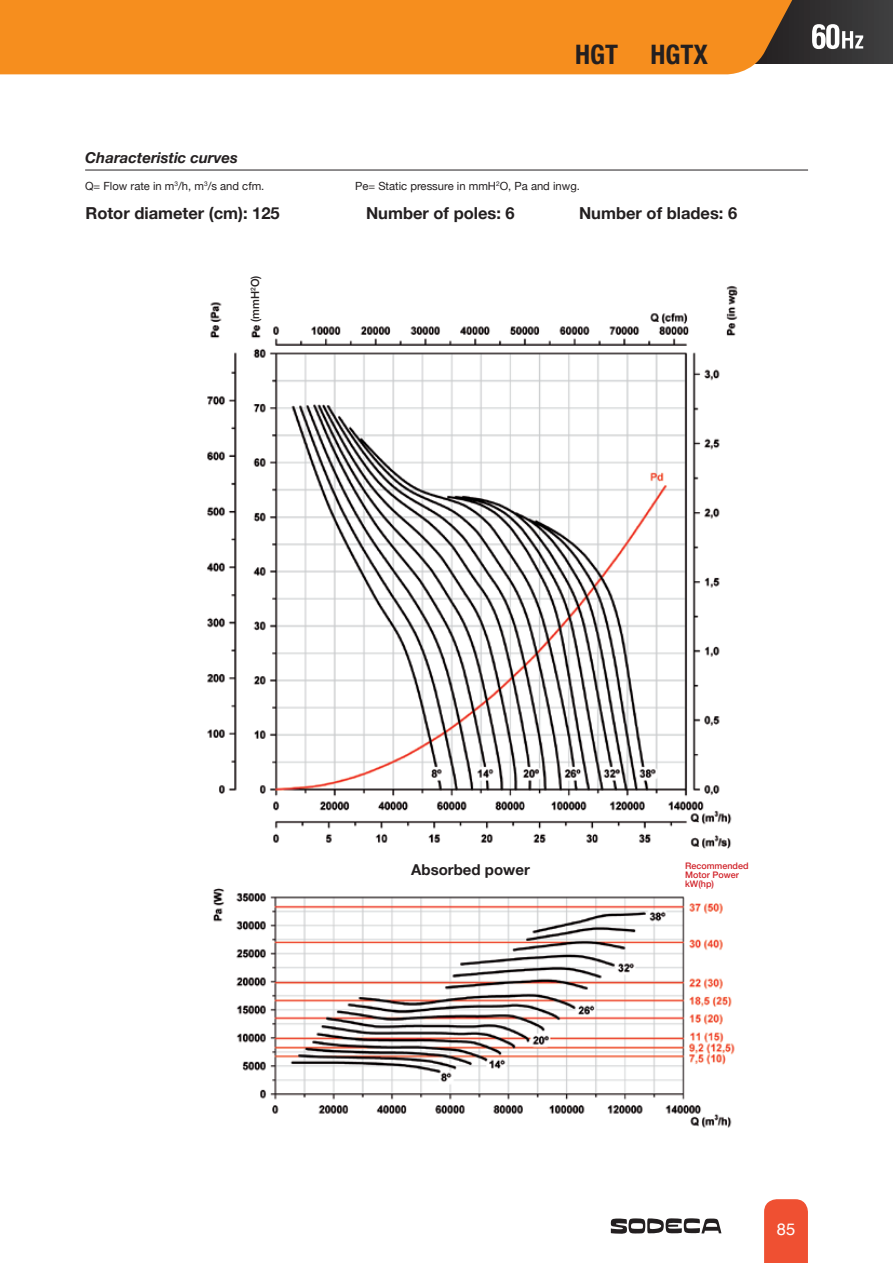
<style>
.page{position:relative;width:893px;height:1263px;background:#fff}
.page>*{position:absolute;margin:0;border:0;box-sizing:border-box;transform-origin:0 0}
.t1{font:700 condensed 27px "Helvetica Neue LT Pro";color:#231f20}
.Titol_Grafica_THT{font:700 16.5px "Helvetica Neue";color:#231f20}
.t2{font:16.5px "Helvetica";color:#fff}
.SUBTITOL{font:italic 700 15px "Helvetica Neue";color:#231f20}
.TEXT_SUBTITOL8PT{font:700 15px "Helvetica Neue";color:#231f20}
.TEXT_SUBTITOL8PT-2{font:11.25px "Helvetica Neue";color:#231f20}
.TEXT_SUBTITOL8PT-3{font:500 11.25px "Helvetica Neue";color:#231f20}
.TEXT_SUBTITOL8PT-4{font:500 9px/9px "Helvetica Neue";color:#d1232a}
</style>
<div class="page">
<div style="left:753px;top:0;width:140px;height:64px;background:#3a393a"></div>
<svg style="left:611px;top:1218px;width:110px;height:16px"></svg>
<div style="left:764px;top:1199px;width:44px;height:64px;background:#ef5032"></div>
<div style="left:0;top:0;width:817px;height:74px;background:#f68e1e"></div>
<svg style="left:812px;top:24px;width:51px;height:25px"></svg>
<img style="left:207px;top:286px;width:531px;height:842px">
<div style="left:248px;top:264px;width:18px;height:58px;background:#fff"></div>
<hr style="left:85px;top:170px;width:723px;height:1px;background:#231f20">
<p class="SUBTITOL" style="left:85px;top:146px;width:154px">Characteristic curves</p>
<p class="t1" style="left:575px;top:38px;width:134px">HGT HGTX</p>
<p class="TEXT_SUBTITOL8PT-2" style="left:85px;top:178px;width:181px">Q= Flow rate in m<sup>3</sup>/h, m<sup>3</sup>/s and cfm.</p>
<p class="TEXT_SUBTITOL8PT-2" style="left:355px;top:178px;width:226px">Pe= Static pressure in mmH<sup>2</sup>O, Pa and inwg.</p>
<p class="Titol_Grafica_THT" style="left:86px;top:200px;width:196px">Rotor diameter (cm): 125</p>
<p class="Titol_Grafica_THT" style="left:366px;top:200px;width:150px">Number of poles: 6</p>
<p class="Titol_Grafica_THT" style="left:579px;top:200px;width:160px">Number of blades: 6</p>
<p class="TEXT_SUBTITOL8PT-3" style="left:246px;top:322px;width:48px;rotate:-90deg">(mmH<sup>2</sup>O)</p>
<p class="TEXT_SUBTITOL8PT" style="left:411px;top:858px;width:120px">Absorbed power</p>
<p class="TEXT_SUBTITOL8PT-4" style="left:685px;top:861px;width:65px">Recommended<br>Motor Power kW(hp)</p>
<h2 class="t2" style="left:777px;top:1216px;width:20px">85</h2>
</div>
